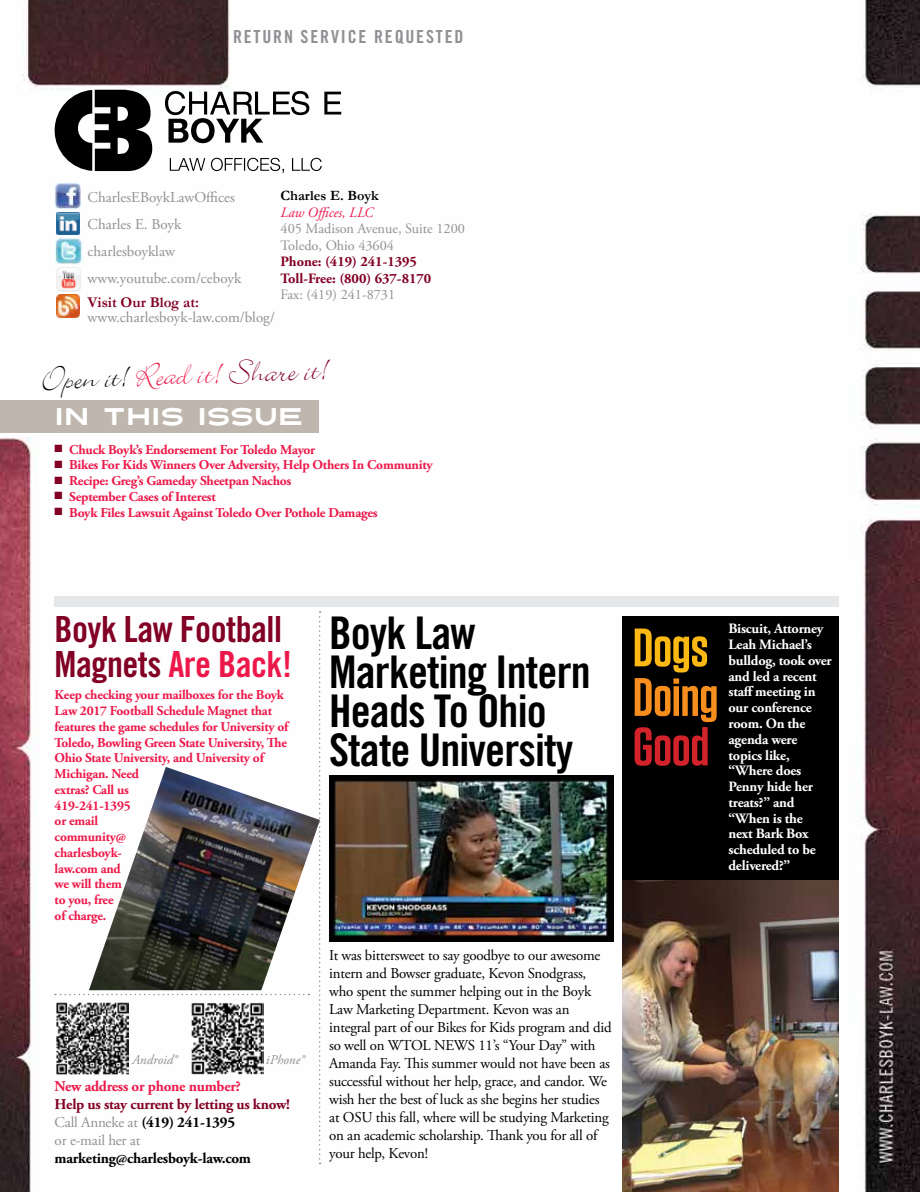
<style>
.page{position:relative;width:920px;height:1192px;background:#fff}
.page>*{position:absolute;margin:0;border:0;box-sizing:border-box;transform-origin:0 0}
.t1{font:600 54px "Tungsten";color:#f78e1e}
.t2{font:600 54px "Tungsten";color:#fdb913}
.t3{font:600 54px "Tungsten";color:#d2232a}
.t4{font:45px/39px "Trade Gothic Bold Cond Twenty";letter-spacing:-.02em;color:#000}
.t5{font:36px/34.5px "Trade Gothic Bold Cond Twenty";letter-spacing:-.015em;color:#820024}
.t6{font:36px "Bickley Script Let Plain";color:#820024}
.t7{font:24px "Turnpike";letter-spacing:-.015em;color:#fff}
.t8{font:18px "Trade Gothic Bold Cond Twenty";letter-spacing:.1em;color:#919195}
.t9{font:15px/18px "Adobe Garamond Pro";letter-spacing:-.015em;color:#000}
.t10{font:15px/27px "Adobe Garamond Pro";color:#919195}
.t11{font:700 15px/18px "Adobe Garamond Pro";letter-spacing:-.015em;color:#820024}
.t12{font:700 15px "Adobe Garamond Pro";letter-spacing:-.015em;color:#000}
.t13{font:700 15px "Adobe Garamond Pro";letter-spacing:-.015em;color:#ed1849}
.t14{font:700 15px "Garamond";color:#820024}
.t15{font:700 14.25px/15.8px "Adobe Garamond Pro";letter-spacing:-.015em;color:#fff}
.t16{font:14.25px/16.5px "Adobe Garamond Pro";color:#919195}
.t17{font:700 14.25px/16.5px "Adobe Garamond Pro";color:#820024}
.t18{font:italic 14.25px "Adobe Garamond Pro";color:#ed1849}
.t19{font:700 14.25px "Garamond";color:#000}
.t20{font:700 13.5px/15.8px "Adobe Garamond Pro";letter-spacing:-.015em;color:#ed1849}
.t21{font:italic 13.5px "Adobe Garamond Pro";color:#919195}
.s1{color:#000}
.s2{color:#ed1849}
.s3{color:#820024}
.s4{font-weight:400;color:#919195}
</style>
<div class="page">
<img style="left:0;top:0;width:919px;height:1191px">
<div style="left:54px;top:596px;width:784px;height:10px;background:#e6e7e8"></div>
<img style="left:57px;top:294px;width:22px;height:23px">
<img style="left:55px;top:184px;width:26px;height:26px">
<img style="left:57px;top:212px;width:23px;height:23px">
<img style="left:56px;top:238px;width:27px;height:26px">
<img style="left:56px;top:266px;width:26px;height:27px">
<div style="left:0;top:400px;width:319px;height:33px;background:#bfb6ad"></div>
<svg style="left:55px;top:993px;width:254px;height:2px"></svg>
<svg style="left:324px;top:92px;width:17px;height:22px"></svg>
<svg style="left:165px;top:91px;width:144px;height:52px"></svg>
<svg style="left:170px;top:158px;width:35px;height:13px"></svg>
<svg style="left:211px;top:158px;width:73px;height:15px"></svg>
<svg style="left:292px;top:158px;width:29px;height:13px"></svg>
<svg style="left:55px;top:90px;width:98px;height:81px"></svg>
<img style="left:55px;top:1001px;width:73px;height:73px">
<img style="left:191px;top:1001px;width:72px;height:73px">
<svg style="left:319px;top:611px;width:1px;height:553px"></svg>
<div style="left:622px;top:616px;width:216px;height:575px;background:#000"></div>
<img style="left:622px;top:880px;width:216px;height:311px">
<img style="left:329px;top:775px;width:284px;height:166px">
<img style="left:89px;top:766px;width:231px;height:224px">
<h3 class="t8" style="left:233px;top:25px;width:232px">RETURN SERVICE REQUESTED</h3>
<p class="t19" style="left:280px;top:187px;width:100px">Charles E. Boyk</p>
<p class="t18" style="left:280px;top:204px;width:94px">Law Offices, LLC</p>
<p class="t16" style="left:280px;top:221px;width:186px">405 Madison Avenue, Suite 1200<br>Toledo, Ohio 43604</p>
<p class="t17" style="left:280px;top:254px;width:152px">Phone: (419) 241-1395<br>Toll-Free: (800) 637-8170</p>
<p class="t16" style="left:280px;top:287px;width:116px">Fax: (419) 241-8731</p>
<p class="t10" style="left:88px;top:184px;width:155px">CharlesEBoykLawOffices<br>Charles E. Boyk charlesboyklaw www.youtube.com/ceboyk</p>
<p class="t14" style="left:88px;top:293px;width:113px">Visit Our Blog at:</p>
<p class="t10" style="left:88px;top:304px;width:189px">www.charlesboyk-law.com/blog/</p>
<h3 class="t6" style="left:41px;top:364px;width:287px;rotate:-2deg"><span class="s1">Open it!</span> <span class="s2">Read it!</span> Share it!</h3>
<h3 class="t7" style="left:55px;top:399px;width:250px">IN THIS ISSUE</h3>
<p class="t20" style="left:55px;top:441px;width:262px"><span class="s3">■</span> Chuck Boyk’s Endorsement For Toledo Mayor</p>
<p class="t20" style="left:55px;top:457px;width:379px"><span class="s3">■</span> Bikes For Kids Winners Over Adversity, Help Others In Community</p>
<p class="t20" style="left:55px;top:473px;width:238px"><span class="s3">■</span> Recipe: Greg’s Gameday Sheetpan Nachos</p>
<p class="t20" style="left:55px;top:489px;width:163px"><span class="s3">■</span> September Cases of Interest</p>
<p class="t20" style="left:55px;top:504px;width:324px"><span class="s3">■</span> Boyk Files Lawsuit Against Toledo Over Pothole Damages</p>
<h3 class="t5" style="left:55px;top:611px;width:239px">Boyk Law Football<br>Magnets <span class="s2">Are Back!</span></h3>
<p class="t20" style="left:55px;top:687px;width:235px">Keep checking your mailboxes for the Boyk<br>Law 2017 Football Schedule Magnet that features the game schedules for University of<br>Toledo, Bowling Green State University, The<br>Ohio State University, and University of<br>Michigan. Need<br>extras? Call us<br>419-241-1395<br>or email<br>community@<br>charlesboyk-<br>law.com and<br>we will them<br>to you, free<br>of charge.</p>
<p class="t21" style="left:132px;top:1051px;width:47px">Android®</p>
<p class="t21" style="left:266px;top:1051px;width:40px">iPhone®</p>
<p class="t13" style="left:55px;top:1077px;width:187px">New address or phone number?</p>
<p class="t11" style="left:55px;top:1095px;width:236px">Help us stay current by letting us know!<br><span class="s4">Call Anneke at</span> <span class="s1">(419) 241-1395<br></span><span class="s4">or e-mail her at</span></p>
<p class="t12" style="left:55px;top:1149px;width:198px">marketing@charlesboyk-law.com</p>
<h2 class="t4" style="left:329px;top:612px;width:263px">Boyk Law<br>Marketing Intern<br>Heads To Ohio<br>State University</h2>
<p class="t9" style="left:329px;top:947px;width:284px">It was bittersweet to say goodbye to our awesome intern and Bowser graduate, Kevon Snodgrass, who spent the summer helping out in the Boyk Law Marketing Department. Kevon was an integral part of our Bikes for Kids program and did so well on WTOL NEWS 11’s “Your Day” with Amanda Fay. This summer would not have been as successful without her help, grace, and candor. We wish her the best of luck as she begins her studies at OSU this fall, where will be studying Marketing on an academic scholarship. Thank you for all of your help, Kevon!</p>
<h1 class="t2" style="left:632px;top:619px;width:77px">Dogs</h1>
<h1 class="t1" style="left:632px;top:668px;width:87px">Doing</h1>
<h1 class="t3" style="left:632px;top:718px;width:78px">Good</h1>
<p class="t15" style="left:728px;top:621px;width:105px">Biscuit, Attorney<br>Leah Michael’s bulldog, took over and led a recent staff meeting in our conference room. On the agenda were topics like, “Where does<br>Penny hide her treats?” and “When is the<br>next Bark Box scheduled to be delivered?”</p>
</div>
